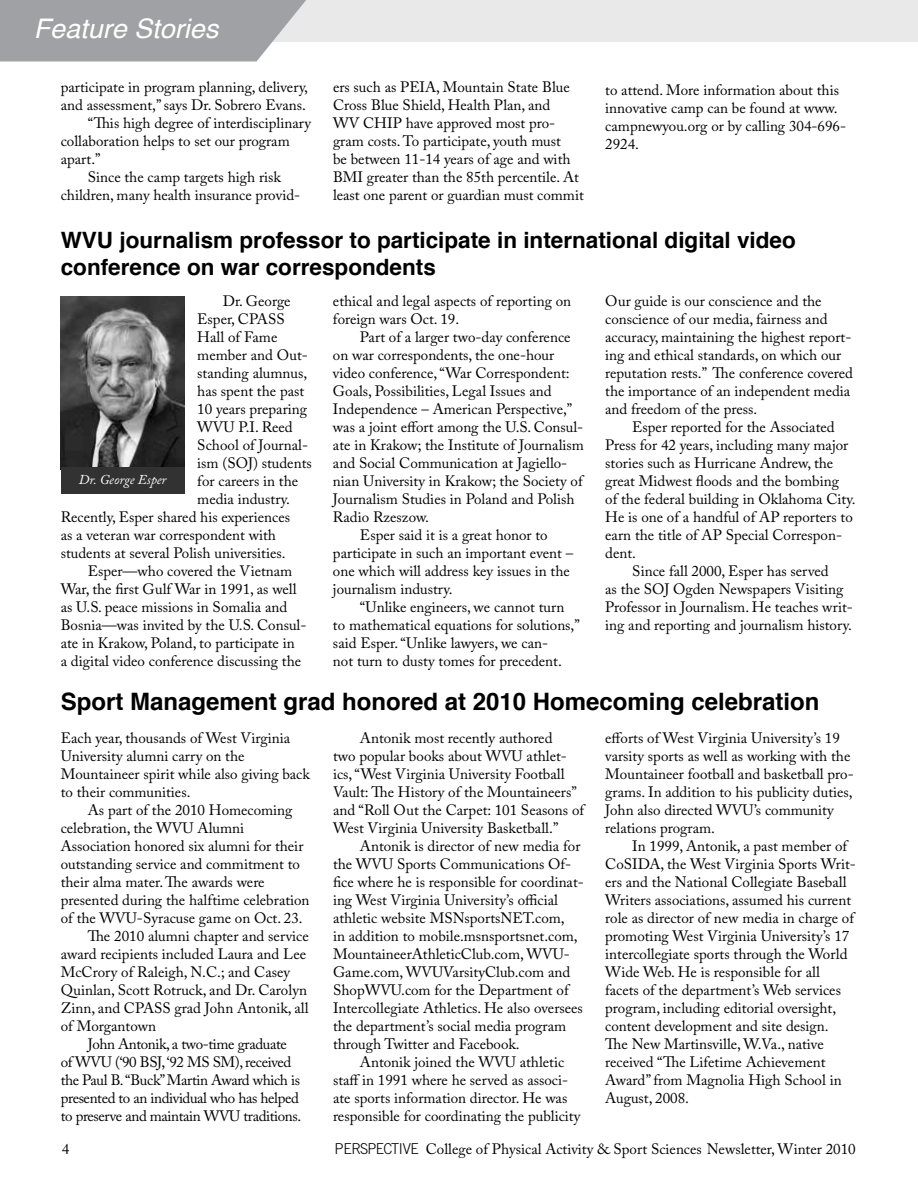
<style>
.page{position:relative;width:918px;height:1188px;background:#fff}
.page>*{position:absolute;margin:0;border:0;box-sizing:border-box;transform-origin:0 0}
.t1{font:italic 27px "Helvetica";color:#fff}
.t2{font:700 24px "Helvetica";color:#000}
.t3{font:700 22.5px/27px "Helvetica";color:#000}
.t4{font:15px/18px "Adobe Caslon Pro";color:#000}
.t5{font:15px "Adobe Caslon Pro";letter-spacing:-.025em;color:#000}
.t6{font:italic 13.5px "Adobe Caslon Pro";color:#fff}
.s1{font-family:"Trade Gothic LT Std";font-weight:300}
</style>
<div class="page">
<div style="left:0;top:0;width:918px;height:42px;background:#e9e9ea"></div>
<svg style="left:0;top:0;width:306px;height:62px;background:#a6a8ab"></svg>
<img style="left:61px;top:297px;width:123px;height:170px">
<div style="left:61px;top:467px;width:124px;height:27px;background:#323232"></div>
<h1 class="t1" style="left:34px;top:8px;width:186px">Feature Stories</h1>
<p class="t4" style="left:61px;top:78px;width:249px">participate in program planning, delivery,</p>
<p class="t4" style="left:61px;top:96px;width:247px">and assessment,” says Dr. Sobrero Evans.</p>
<p class="t4" style="left:88px;top:114px;width:225px">“This high degree of interdisciplinary</p>
<p class="t4" style="left:61px;top:132px;width:231px">collaboration helps to set our program</p>
<p class="t4" style="left:61px;top:150px;width:41px">apart.”</p>
<p class="t4" style="left:88px;top:168px;width:195px">Since the camp targets high risk</p>
<p class="t4" style="left:61px;top:186px;width:241px">children, many health insurance provid-</p>
<p class="t4" style="left:333px;top:78px;width:252px">ers such as PEIA, Mountain State Blue Cross Blue Shield, Health Plan, and<br>WV CHIP have approved most pro&shy;gram costs. To participate, youth must<br>be between 11-14 years of age and with BMI greater than the 85th percentile. At least one parent or guardian must commit</p>
<p class="t4" style="left:605px;top:81px;width:242px">to attend. More information about this innovative camp can be found at www. campnewyou.org or by calling 304-696-<br>2924.</p>
<h3 class="t3" style="left:61px;top:225px;width:737px">WVU journalism professor to participate in international digital video conference on war correspondents</h3>
<p class="t4" style="left:223px;top:291px;width:69px">Dr. George</p>
<p class="t4" style="left:197px;top:309px;width:89px">Esper, CPASS</p>
<p class="t4" style="left:197px;top:327px;width:82px">Hall of Fame</p>
<p class="t4" style="left:197px;top:345px;width:112px">member and Out-</p>
<p class="t4" style="left:197px;top:363px;width:112px">standing alumnus,</p>
<p class="t4" style="left:197px;top:381px;width:108px">has spent the past</p>
<p class="t4" style="left:197px;top:399px;width:111px">10 years preparing</p>
<p class="t4" style="left:197px;top:417px;width:97px">WVU P.I. Reed</p>
<p class="t4" style="left:197px;top:435px;width:112px">School of Journal-</p>
<p class="t4" style="left:197px;top:453px;width:116px">ism (SOJ) students</p>
<p class="t4" style="left:197px;top:471px;width:102px">for careers in the</p>
<p class="t4" style="left:197px;top:489px;width:94px">media industry.</p>
<p class="t4" style="left:61px;top:507px;width:231px">Recently, Esper shared his experiences</p>
<p class="t4" style="left:61px;top:525px;width:217px">as a veteran war correspondent with</p>
<p class="t4" style="left:61px;top:543px;width:226px">students at several Polish universities.</p>
<p class="t4" style="left:88px;top:561px;width:206px">Esper—who covered the Vietnam</p>
<p class="t4" style="left:61px;top:579px;width:237px">War, the first Gulf War in 1991, as well</p>
<p class="t4" style="left:61px;top:597px;width:228px">as U.S. peace missions in Somalia and</p>
<p class="t4" style="left:61px;top:615px;width:247px">Bosnia—was invited by the U.S. Consul-</p>
<p class="t4" style="left:61px;top:633px;width:236px">ate in Krakow, Poland, to participate in</p>
<p class="t4" style="left:61px;top:651px;width:242px">a digital video conference discussing the</p>
<p class="t6" style="left:79px;top:472px;width:89px">Dr. George Esper</p>
<p class="t4" style="left:333px;top:291px;width:240px">ethical and legal aspects of reporting on foreign wars Oct. 19.</p>
<p class="t4" style="left:360px;top:327px;width:212px">Part of a larger two-day conference</p>
<p class="t4" style="left:333px;top:345px;width:223px">on war correspondents, the one-hour</p>
<p class="t4" style="left:333px;top:363px;width:238px">video conference, “War Correspondent:</p>
<p class="t4" style="left:333px;top:381px;width:220px">Goals, Possibilities, Legal Issues and</p>
<p class="t4" style="left:333px;top:399px;width:241px">Independence – American Perspective,”</p>
<p class="t4" style="left:333px;top:417px;width:252px">was a joint effort among the U.S. Consul-</p>
<p class="t4" style="left:333px;top:435px;width:252px">ate in Krakow; the Institute of Journalism</p>
<p class="t4" style="left:333px;top:453px;width:236px">and Social Communication at Jagiello-</p>
<p class="t4" style="left:333px;top:471px;width:251px">nian University in Krakow; the Society of</p>
<p class="t4" style="left:333px;top:489px;width:243px">Journalism Studies in Poland and Polish</p>
<p class="t4" style="left:333px;top:507px;width:98px">Radio Rzeszow.</p>
<p class="t4" style="left:360px;top:525px;width:189px">Esper said it is a great honor to</p>
<p class="t4" style="left:333px;top:543px;width:242px">participate in such an important event –</p>
<p class="t4" style="left:333px;top:561px;width:238px">one which will address key issues in the</p>
<p class="t4" style="left:333px;top:579px;width:121px">journalism industry.</p>
<p class="t4" style="left:360px;top:597px;width:206px">“Unlike engineers, we cannot turn</p>
<p class="t4" style="left:333px;top:615px;width:248px">to mathematical equations for solutions,”</p>
<p class="t4" style="left:333px;top:633px;width:217px">said Esper. “Unlike lawyers, we can-</p>
<p class="t4" style="left:333px;top:651px;width:230px">not turn to dusty tomes for precedent.</p>
<p class="t4" style="left:605px;top:291px;width:249px">Our guide is our conscience and the conscience of our media, fairness and accuracy, maintaining the highest report&shy;ing and ethical standards, on which our reputation rests.” The conference covered the importance of an independent media and freedom of the press.</p>
<p class="t4" style="left:632px;top:417px;width:204px">Esper reported for the Associated</p>
<p class="t4" style="left:605px;top:435px;width:245px">Press for 42 years, including many major</p>
<p class="t4" style="left:605px;top:453px;width:230px">stories such as Hurricane Andrew, the</p>
<p class="t4" style="left:605px;top:471px;width:235px">great Midwest floods and the bombing</p>
<p class="t4" style="left:605px;top:489px;width:252px">of the federal building in Oklahoma City.</p>
<p class="t4" style="left:605px;top:507px;width:249px">He is one of a handful of AP reporters to</p>
<p class="t4" style="left:605px;top:525px;width:238px">earn the title of AP Special Correspon-</p>
<p class="t4" style="left:605px;top:543px;width:32px">dent.</p>
<p class="t4" style="left:632px;top:561px;width:198px">Since fall 2000, Esper has served</p>
<p class="t4" style="left:605px;top:579px;width:240px">as the SOJ Ogden Newspapers Visiting</p>
<p class="t4" style="left:605px;top:597px;width:249px">Professor in Journalism. He teaches writ-</p>
<p class="t4" style="left:605px;top:615px;width:248px">ing and reporting and journalism history.</p>
<h2 class="t2" style="left:61px;top:680px;width:760px">Sport Management grad honored at 2010 Homecoming celebration</h2>
<p class="t4" style="left:61px;top:729px;width:251px">Each year, thousands of West Virginia University alumni carry on the Mountaineer spirit while also giving back to their communities.</p>
<p class="t4" style="left:88px;top:801px;width:206px">As part of the 2010 Homecoming</p>
<p class="t4" style="left:61px;top:819px;width:185px">celebration, the WVU Alumni</p>
<p class="t4" style="left:61px;top:837px;width:244px">Association honored six alumni for their</p>
<p class="t4" style="left:61px;top:855px;width:241px">outstanding service and commitment to</p>
<p class="t4" style="left:61px;top:873px;width:205px">their alma mater. The awards were</p>
<p class="t4" style="left:61px;top:891px;width:250px">presented during the halftime celebration</p>
<p class="t4" style="left:61px;top:909px;width:244px">of the WVU-Syracuse game on Oct. 23.</p>
<p class="t4" style="left:88px;top:927px;width:222px">The 2010 alumni chapter and service</p>
<p class="t4" style="left:61px;top:945px;width:247px">award recipients included Laura and Lee</p>
<p class="t4" style="left:61px;top:963px;width:231px">McCrory of Raleigh, N.C.; and Casey</p>
<p class="t4" style="left:61px;top:981px;width:248px">Quinlan, Scott Rotruck, and Dr. Carolyn</p>
<p class="t4" style="left:61px;top:999px;width:249px">Zinn, and CPASS grad John Antonik, all</p>
<p class="t4" style="left:61px;top:1017px;width:97px">of Morgantown</p>
<p class="t5" style="left:88px;top:1035px;width:201px">John Antonik, a two-time graduate</p>
<p class="t5" style="left:61px;top:1053px;width:232px">of WVU (‘90 BSJ, ‘92 MS SM), received</p>
<p class="t5" style="left:61px;top:1071px;width:241px">the Paul B. “Buck” Martin Award which is</p>
<p class="t5" style="left:61px;top:1089px;width:240px">presented to an individual who has helped</p>
<p class="t5" style="left:61px;top:1107px;width:242px">to preserve and maintain WVU traditions.</p>
<p class="t4" style="left:333px;top:729px;width:253px;text-indent:27px">Antonik most recently authored<br>two popular books about WVU athlet&shy;ics, “West Virginia University Football Vault: The History of the Mountaineers” and “Roll Out the Carpet: 101 Seasons of West Virginia University Basketball.”</p>
<p class="t4" style="left:333px;top:837px;width:252px;text-indent:27px">Antonik is director of new media for the WVU Sports Communications Of&shy;fice where he is responsible for coordinat&shy;ing West Virginia University’s official athletic website MSNsportsNET.com,<br>in addition to mobile.msnsportsnet.com, MountaineerAthleticClub.com, WVU-Game.com, WVUVarsityClub.com and ShopWVU.com for the Department of Intercollegiate Athletics. He also oversees the department’s social media program through Twitter and Facebook.</p>
<p class="t4" style="left:333px;top:1053px;width:249px;text-indent:27px">Antonik joined the WVU athletic staff in 1991 where he served as associ&shy;ate sports information director. He was responsible for coordinating the publicity</p>
<p class="t4" style="left:605px;top:729px;width:250px">efforts of West Virginia University’s 19 varsity sports as well as working with the Mountaineer football and basketball pro&shy;grams. In addition to his publicity duties, John also directed WVU’s community relations program.</p>
<p class="t4" style="left:605px;top:837px;width:252px;text-indent:27px">In 1999, Antonik, a past member of CoSIDA, the West Virginia Sports Writ&shy;ers and the National Collegiate Baseball Writers associations, assumed his current role as director of new media in charge of promoting West Virginia University’s 17 intercollegiate sports through the World Wide Web. He is responsible for all facets of the department’s Web services program, including editorial oversight, content development and site design.<br>The New Martinsville, W.Va., native received “The Lifetime Achievement Award” from Magnolia High School in August, 2008.</p>
<p class="t4" style="left:62px;top:1140px;width:9px">4</p>
<p class="t4" style="left:334px;top:1140px;width:523px"><span class="s1">PERSPECTIVE</span> College of Physical Activity &amp; Sport Sciences Newsletter, Winter 2010</p>
</div>
